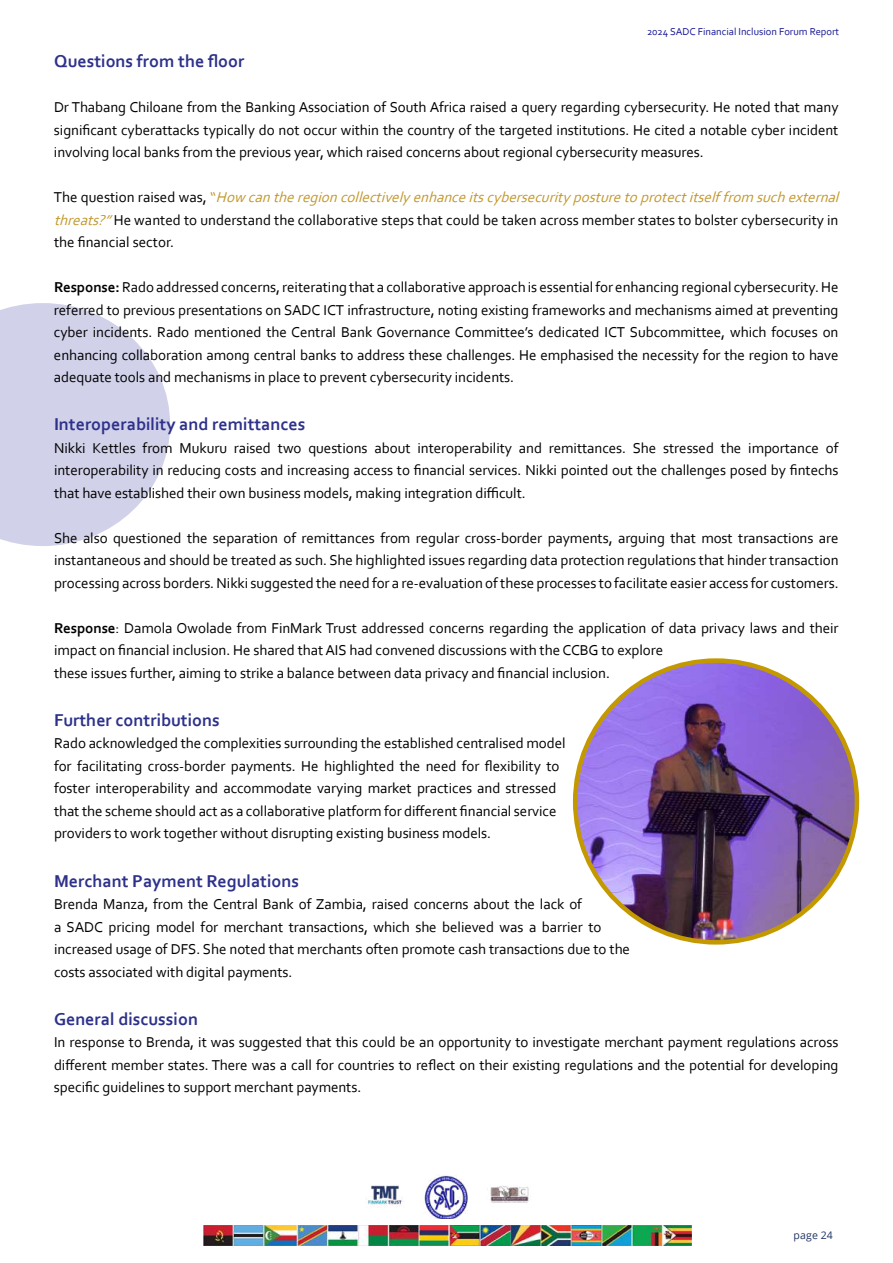
<style>
.page{position:relative;width:893px;height:1263px;background:#fff}
.page>*{position:absolute;margin:0;border:0;box-sizing:border-box;transform-origin:0 0}
.t1{font:700 18px "Corbel";color:#2d318a}
.t2{font:15px/22.5px "Corbel";letter-spacing:-.005em;color:#000;text-align:justify}
.t3{font:10.5px "Corbel";color:#171796}
.t4{font:10.5px "Open Sans";letter-spacing:.015em;color:#203365}
.s1{color:#c3982d}
.s2{font-style:italic;color:#c3982d}
.s3{font-weight:700}
</style>
<div class="page">
<img style="left:203px;top:1225px;width:488px;height:20px">
<img style="left:368px;top:1175px;width:161px;height:43px">
<svg style="left:0;top:303px;width:170px;height:243px;background:#d7d7ed"></svg>
<img style="left:575px;top:661px;width:282px;height:281px">
<p class="t3" style="left:647px;top:25px;width:194px">2024 SADC Financial Inclusion Forum Report</p>
<p class="t1" style="left:54px;top:50px;width:192px">Questions from the floor</p>
<p class="t2" style="left:54px;top:96px;width:786px">Dr Thabang Chiloane from the Banking Association of South Africa raised a query regarding cybersecurity. He noted that many significant cyberattacks typically do not occur within the country of the targeted institutions. He cited a notable cyber incident involving local banks from the previous year, which raised concerns about regional cybersecurity measures.</p>
<p class="t2" style="left:54px;top:186px;width:791px;text-align:left">T h e q u e s t i o n r a i s e d w a s , <span class="s1">“</span> <span class="s2">How cantheregioncollectivelyenhanceitscybersecurityposturetoprotectitselffrom suchexternal threats?”</span>He wanted to understand the collaborative steps that could be taken across member states to bolster cybersecurity in the financial sector.</p>
<p class="t2" style="left:54px;top:276px;width:786px"><span class="s3">Response:</span>Rado addressed concerns,reiterating that a collaborative approach is essentialfor enhancing regional cybersecurity.He referred to previous presentations on SADC ICT infrastructure, noting existing frameworks and mechanisms aimed at preventing cyber incidents. Rado mentioned the Central Bank Governance Committee’s dedicated ICT Subcommittee, which focuses on enhancing collaboration among central banks to address these challenges. He emphasised the necessity for the region to have adequate tools and mechanisms in place to prevent cybersecurity incidents.</p>
<p class="t1" style="left:54px;top:413px;width:253px">Interoperability and remittances</p>
<p class="t2" style="left:54px;top:436px;width:786px">Nikki Kettles from Mukuru raised two questions about interoperability and remittances. She stressed the importance of interoperability in reducing costs and increasing access to financial services. Nikki pointed out the challenges posed by fintechs that have established their own business models, making integration difficult.</p>
<p class="t2" style="left:54px;top:526px;width:786px">She also questioned the separation of remittances from regular cross-border payments, arguing that most transactions are instantaneous and should be treated as such. She highlighted issues regarding data protection regulations that hinder transaction processing across borders. Nikki suggested the need for a re-evaluation ofthese processes to facilitate easier access for customers.</p>
<p class="t2" style="left:54px;top:616px;width:786px;text-align:left"><span class="s3">Response</span>: Damola Owolade from FinMark Trust addressed concerns regarding the application of data privacy laws and their impact on financial inclusion. He shared thatAIS had convened discussions with the CCBG to explore<br>these issues further, aiming to strike a balance between data privacy and financial inclusion.</p>
<p class="t1" style="left:54px;top:709px;width:167px">Further contributions</p>
<p class="t2" style="left:54px;top:732px;width:513px;text-align:left">Rado acknowledged the complexities surrounding the established centralised model for facilitating cross-border payments. He highlighted the need for flexibility to foster interoperability and accommodate varying market practices and stressed that the scheme should act as a collaborative platform for different financial service providers to work together without disrupting existing business models.</p>
<p class="t1" style="left:54px;top:869px;width:247px">Merchant Payment Regulations</p>
<p class="t2" style="left:54px;top:892px;width:578px;text-align:left">Brenda Manza, from the Central Bank of Zambia, raised concerns about the lack of<br>a SADC pricing model for merchant transactions, which she believed was a barrier to increased usage of DFS. She noted that merchants often promote cash transactions due to the costs associated with digital payments.</p>
<p class="t1" style="left:54px;top:1007px;width:145px">General discussion</p>
<p class="t2" style="left:54px;top:1030px;width:786px">In response to Brenda, it was suggested that this could be an opportunity to investigate merchant payment regulations across different member states. There was a call for countries to reflect on their existing regulations and the potential for developing specific guidelines to support merchant payments.</p>
<p class="t4" style="left:793px;top:1228px;width:41px">page 24</p>
</div>
